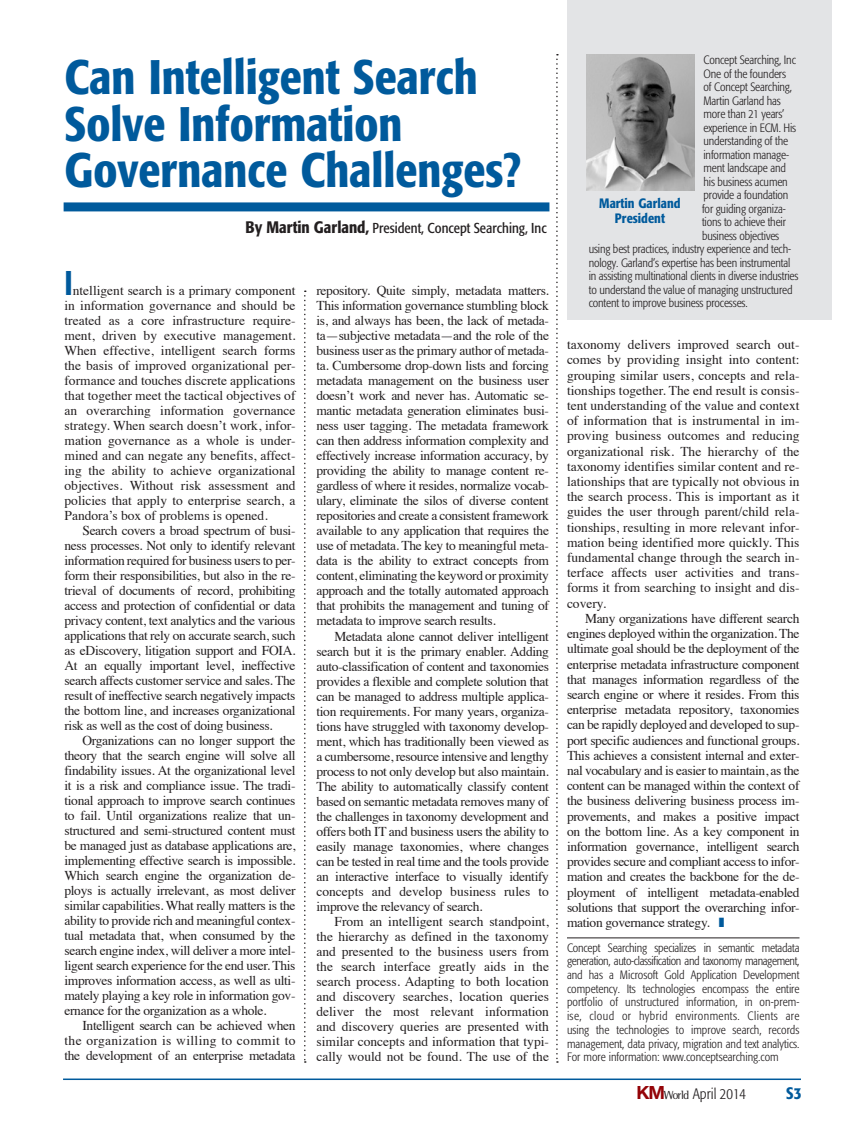
<style>
.page{position:relative;width:864px;height:1134px;background:#fff}
.page>*{position:absolute;margin:0;border:0;box-sizing:border-box;transform-origin:0 0}
.Large_Head{font:500 condensed 48px/46.5px "Formata";color:#005a9c}
.WP_Body_copy{font:700 condensed 36px "Nimbus San Nov T";color:#005a9c}
.WP_Body_copy-2{font:500 condensed 16.5px "Formata";color:#005a9c}
.t1{font:300 condensed 15px "Formata";color:#231f20}
.WP_Body_copy-3{font:condensed 14.25px "Formata";color:#231f20}
.WP_Body_copy-4{font:13.5px/15px "Times";letter-spacing:-.025em;color:#231f20;text-align:justify}
.Gray_Box_Bio_name{font:500 condensed 13.5px/15px "Formata";color:#005a9c;text-align:center}
.Gray_Box_Bio{font:300 condensed 12px "Formata";letter-spacing:-.01em;color:#231f20}
.Author_bio{font:300 condensed 12px/13.6px "Formata";color:#231f20;text-align:justify}
.s1{font-weight:500;font-size:16.5px}
.s2{color:#005a9c}
.s3{font-family:"Nimbus San Nov T";font-weight:700;font-stretch:normal;font-size:19.5px;color:#940408}
.s4{font-family:"Rotis Semi Serif";font-weight:400;font-stretch:normal;font-size:12px}
</style>
<div class="page">
<hr style="left:63px;top:1079px;width:738px;height:1px;background:#005a9c">
<hr style="left:567px;top:938px;width:233px;height:1px;background:#231f20">
<svg style="left:304px;top:291px;width:2px;height:772px"></svg>
<svg style="left:556px;top:54px;width:2px;height:1009px"></svg>
<div style="left:64px;top:202px;width:485px;height:9px;background:#005a9c"></div>
<div style="left:567px;top:0;width:265px;height:320px;background:#e3e4e6"></div>
<img style="left:586px;top:54px;width:108px;height:136px">
<p class="Large_Head" style="left:64px;top:54px;width:459px">Can Intelligent Search<br>Solve Information<br>Governance Challenges?</p>
<p class="WP_Body_copy-3" style="left:246px;top:219px;width:303px"><span class="s1">By Martin Garland,</span> President, Concept Searching, Inc</p>
<p class="WP_Body_copy" style="left:64px;top:261px;width:10px">I</p>
<p class="WP_Body_copy-4" style="left:64px;top:281px;width:233px;text-indent:8px">ntelligent search is a primary component in information governance and should be treated as a core infrastructure require&shy;ment, driven by executive management.<br>When effective, intelligent search forms the basis of improved organizational per&shy;formance and touches discrete applications that together meet the tactical objectives of an overarching information governance strategy. When search doesn’t work, infor&shy;mation governance as a whole is under&shy;mined and can negate any benefits, affect&shy;ing the ability to achieve organizational objectives. Without risk assessment and policies that apply to enterprise search, a Pandora’s box of problems is opened.</p>
<p class="WP_Body_copy-4" style="left:64px;top:521px;width:233px;text-indent:18px">Search covers a broad spectrum of busi&shy;ness processes. Not only to identify relevant information required for business users to per&shy;form their responsibilities, but also in the re&shy;trieval of documents of record, prohibiting access and protection of confidential or data privacy content, text analytics and the various applications that rely on accurate search, such as eDiscovery, litigation support and FOIA.<br>At an equally important level, ineffective search affects customer service and sales. The result of ineffective search negatively impacts the bottom line, and increases organizational risk as well as the cost of doing business.</p>
<p class="WP_Body_copy-4" style="left:64px;top:731px;width:233px;text-indent:18px">Organizations can no longer support the theory that the search engine will solve all findability issues. At the organizational level it is a risk and compliance issue. The tradi&shy;tional approach to improve search continues to fail. Until organizations realize that un&shy;structured and semi-structured content must be managed just as database applications are, implementing effective search is impossible.<br>Which search engine the organization de&shy;ploys is actually irrelevant, as most deliver similar capabilities. What really matters is the ability to provide rich and meaningful contex&shy;tual metadata that, when consumed by the search engine index, will deliver a more intel&shy;ligent search experience for the end user. This improves information access, as well as ulti&shy;mately playing a key role in information gov&shy;ernance for the organization as a whole.</p>
<p class="WP_Body_copy-4" style="left:64px;top:1016px;width:233px;text-indent:18px">Intelligent search can be achieved when the organization is willing to commit to the development of an enterprise metadata</p>
<p class="WP_Body_copy-4" style="left:316px;top:282px;width:234px">repository. Quite simply, metadata matters.<br>This information governance stumbling block is, and always has been, the lack of metada&shy;ta—subjective metadata—and the role of the business user as the primary author of metada&shy;ta. Cumbersome drop-down lists and forcing metadata management on the business user doesn’t work and never has. Automatic se&shy;mantic metadata generation eliminates busi&shy;ness user tagging. The metadata framework can then address information complexity and effectively increase information accuracy, by providing the ability to manage content re&shy;gardless of where it resides, normalize vocab&shy;ulary, eliminate the silos of diverse content repositories and create a consistent framework available to any application that requires the use of metadata. The key to meaningful meta&shy;data is the ability to extract concepts from content, eliminating the keyword or proximity approach and the totally automated approach that prohibits the management and tuning of metadata to improve search results.</p>
<p class="WP_Body_copy-4" style="left:316px;top:627px;width:234px;text-indent:18px">Metadata alone cannot deliver intelligent search but it is the primary enabler. Adding auto-classification of content and taxonomies provides a flexible and complete solution that can be managed to address multiple applica&shy;tion requirements. For many years, organiza&shy;tions have struggled with taxonomy develop&shy;ment, which has traditionally been viewed as a cumbersome, resource intensive and lengthy process to not only develop but also maintain.<br>The ability to automatically classify content based on semantic metadata removes many of the challenges in taxonomy development and offers both IT and business users the ability to easily manage taxonomies, where changes can be tested in real time and the tools provide an interactive interface to visually identify concepts and develop business rules to improve the relevancy of search.</p>
<p class="WP_Body_copy-4" style="left:316px;top:913px;width:234px;text-indent:18px">From an intelligent search standpoint, the hierarchy as defined in the taxonomy and presented to the business users from the search interface greatly aids in the search process. Adapting to both location and discovery searches, location queries deliver the most relevant information and discovery queries are presented with similar concepts and information that typi&shy;cally would not be found. The use of the</p>
<p class="Gray_Box_Bio" style="left:704px;top:53px;width:94px">Concept Searching, Inc</p>
<p class="Gray_Box_Bio" style="left:704px;top:67px;width:84px">One of the founders</p>
<p class="Gray_Box_Bio" style="left:704px;top:80px;width:90px">of Concept Searching,</p>
<p class="Gray_Box_Bio" style="left:704px;top:94px;width:79px">Martin Garland has</p>
<p class="Gray_Box_Bio" style="left:704px;top:107px;width:83px">more than 21 years’</p>
<p class="Gray_Box_Bio" style="left:704px;top:121px;width:94px">experience in ECM. His</p>
<p class="Gray_Box_Bio" style="left:704px;top:134px;width:86px">understanding of the</p>
<p class="Gray_Box_Bio" style="left:704px;top:148px;width:87px">information manage-</p>
<p class="Gray_Box_Bio" style="left:704px;top:161px;width:84px">ment landscape and</p>
<p class="Gray_Box_Bio" style="left:704px;top:175px;width:86px">his business acumen</p>
<p class="Gray_Box_Bio" style="left:704px;top:188px;width:86px">provide a foundation</p>
<p class="Gray_Box_Bio" style="left:702px;top:202px;width:85px">for guiding organiza-</p>
<p class="Gray_Box_Bio" style="left:702px;top:215px;width:85px">tions to achieve their</p>
<p class="Gray_Box_Bio" style="left:702px;top:229px;width:79px">business objectives</p>
<p class="Gray_Box_Bio" style="left:589px;top:242px;width:204px">using best practices, industry experience and tech-</p>
<p class="Gray_Box_Bio" style="left:589px;top:256px;width:203px">nology. Garland’s expertise has been instrumental</p>
<p class="Gray_Box_Bio" style="left:589px;top:269px;width:211px">in assisting multinational clients in diverse industries</p>
<p class="Gray_Box_Bio" style="left:589px;top:283px;width:205px">to understand the value of managing unstructured</p>
<p class="Gray_Box_Bio" style="left:589px;top:296px;width:160px">content to improve business processes.</p>
<p class="Gray_Box_Bio_name" style="left:599px;top:196px;width:83px">Martin Garland<br>President</p>
<p class="WP_Body_copy-4" style="left:567px;top:336px;width:234px">taxonomy delivers improved search out&shy;comes by providing insight into content: grouping similar users, concepts and rela&shy;tionships together. The end result is consis&shy;tent understanding of the value and context of information that is instrumental in im&shy;proving business outcomes and reducing organizational risk. The hierarchy of the taxonomy identifies similar content and re&shy;lationships that are typically not obvious in the search process. This is important as it guides the user through parent/child rela&shy;tionships, resulting in more relevant infor&shy;mation being identified more quickly. This fundamental change through the search in&shy;terface affects user activities and trans&shy;forms it from searching to insight and dis&shy;covery.</p>
<p class="WP_Body_copy-4" style="left:567px;top:610px;width:234px;text-indent:18px">Many organizations have different search engines deployed within the organization. The ultimate goal should be the deployment of the enterprise metadata infrastructure component that manages information regardless of the search engine or where it resides. From this enterprise metadata repository, taxonomies can be rapidly deployed and developed to sup&shy;port specific audiences and functional groups.<br>This achieves a consistent internal and exter&shy;nal vocabulary and is easier to maintain, as the content can be managed within the context of the business delivering business process im&shy;provements, and makes a positive impact on the bottom line. As a key component in information governance, intelligent search provides secure and compliant access to infor&shy;mation and creates the backbone for the de&shy;ployment of intelligent metadata-enabled solutions that support the overarching infor&shy;mation governance strategy. <span class="s2">❚</span></p>
<p class="Author_bio" style="left:567px;top:941px;width:234px">Concept Searching specializes in semantic metadata generation, auto-classification and taxonomy management, and has a Microsoft Gold Application Development competency. Its technologies encompass the entire portfolio of unstructured information, in on-prem&shy;ise, cloud or hybrid environments. Clients are using the technologies to improve search, records management, data privacy, migration and text analytics.<br>For more information: www.conceptsearching.com</p>
<p class="t1" style="left:637px;top:1085px;width:111px"><span class="s3">KM</span><span class="s4">World</span> April 2014</p>
<p class="WP_Body_copy-2" style="left:786px;top:1083px;width:17px">S3</p>
</div>
